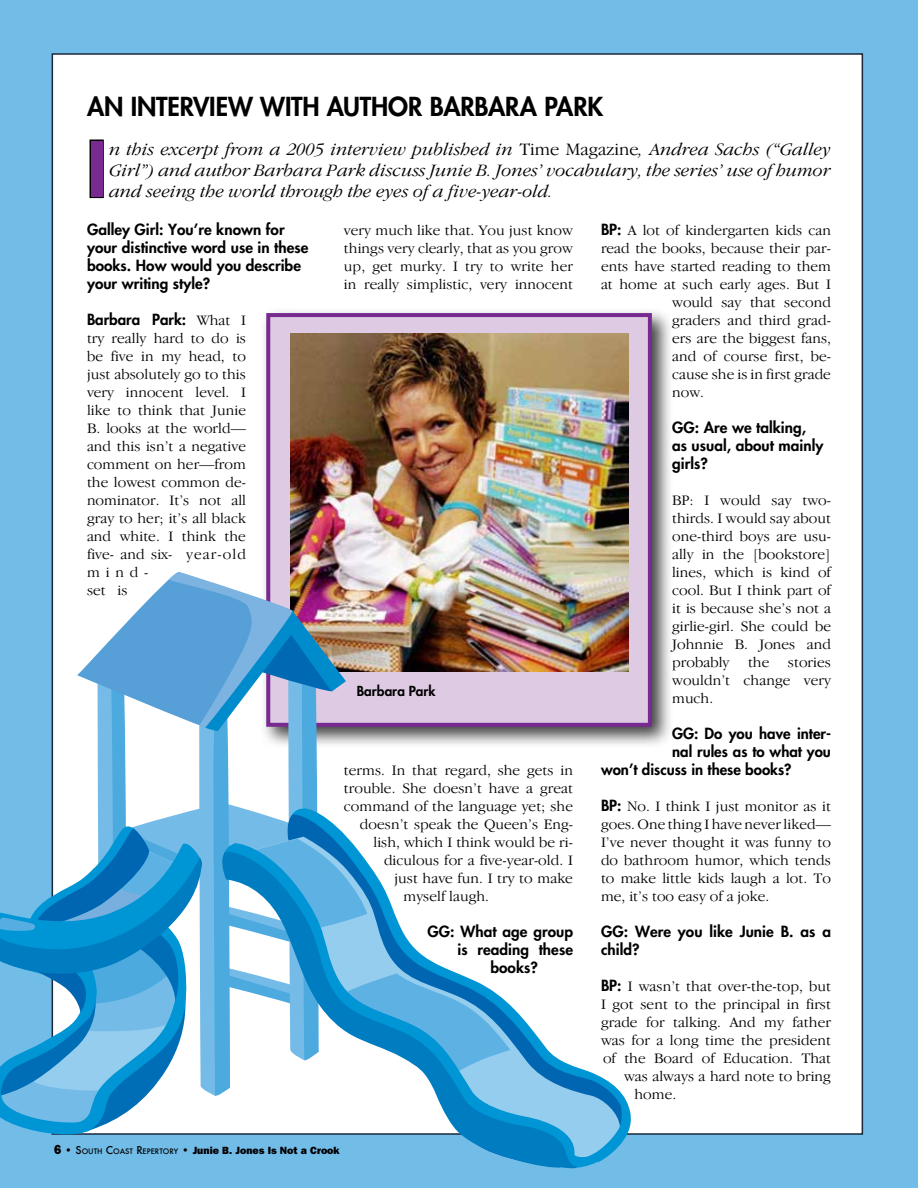
<style>
.page{position:relative;width:918px;height:1188px;background:#72bce8}
.page>*{position:absolute;margin:0;border:0;box-sizing:border-box;transform-origin:0 0}
.t1{font:700 condensed 73.65px "Futura";color:#792a90}
.t2{font:800 25.5px "Futura";letter-spacing:-.01em;color:#000}
.t3{font:italic 300 18px/21px "Garamond IT Cby BT";letter-spacing:.005em;color:#000;text-align:justify}
.t4{font:300 15px/18px "Garamond IT Cby BT";letter-spacing:.005em;color:#000;text-align:justify}
.t5{font:800 15px/18px "Futura";letter-spacing:.005em;color:#000}
.t6{font:800 13.5px "Futura";letter-spacing:.005em;color:#000}
.t7{font:800 10.5px "Franklin Gothic";color:#000}
.s1{font-style:normal}
.s2{font-family:"Garamond IT Cby BT";font-weight:300}
.s3{font-family:"Futura";font-weight:800}
.s4{font-size:13.2px}
.s5{font-family:"Futura";font-weight:500}
.s6{font-family:"Futura";font-weight:500;font-size:7.35px}
</style>
<div class="page">
<div style="left:52px;top:53px;width:811px;height:1082px;background:#fff;border:2px solid #1a283a"></div>
<div style="left:90px;top:140px;width:14px;height:58px;border:3px solid #000"></div>
<div style="left:261px;top:307px;width:413px;height:442px;background:#000;opacity:.75"></div>
<div style="left:268px;top:315px;width:382px;height:410px;background:#decae3"></div>
<div style="left:266px;top:313px;width:386px;height:414px;border:4px solid #792a90"></div>
<img style="left:290px;top:334px;width:339px;height:338px">
<svg style="left:346px;top:837px;width:275px;height:267px"></svg>
<svg style="left:587px;top:1104px;width:44px;height:62px"></svg>
<svg style="left:0;top:572px;width:346px;height:563px"></svg>
<svg style="left:214px;top:844px;width:373px;height:322px;fill:#4caadf"></svg>
<svg style="left:224px;top:843px;width:362px;height:325px"></svg>
<h2 class="t2" style="left:87px;top:89px;width:518px">AN INTERVIEW WITH AUTHOR BARBARA PARK</h2>
<h1 class="t1" style="left:87px;top:122px;width:21px">I</h1>
<p class="t3" style="left:109px;top:138px;width:723px">n this excerpt from a 2005 interview published in <span class="s1">Time Magazine</span>, Andrea Sachs (“Galley Girl”) and author Barbara Park discuss Junie B. Jones’ vocabulary, the series’ use of humor and seeing the world through the eyes of a five-year-old.</p>
<p class="t5" style="left:87px;top:220px;width:223px">Galley Girl: You’re known for your distinctive word use in these books. How would you describe your writing style?</p>
<p class="t5" style="left:87px;top:310px;width:161px">Barbara Park: <span class="s2">What I</span></p>
<p class="t4" style="left:87px;top:329px;width:161px;text-align:left">try really hard to do is be five in my head, to just absolutely go to this very innocent level. I like to think that Junie<br>B. looks at the world— and this isn’t a negative comment on her—from the lowest common de&shy;nominator. It’s not all gray to her; it’s all black and white. I think the five- and six- year-old mind-<br>set is</p>
<p class="t4" style="left:601px;top:221px;width:232px"><span class="s3">BP:</span> A lot of kindergarten kids can</p>
<p class="t4" style="left:601px;top:239px;width:231px">read the books, because their par-</p>
<p class="t4" style="left:601px;top:257px;width:232px">ents have started reading to them</p>
<p class="t4" style="left:601px;top:275px;width:231px">at home at such early ages. But I</p>
<p class="t4" style="left:672px;top:293px;width:160px">would say that second</p>
<p class="t4" style="left:672px;top:311px;width:160px">graders and third grad-</p>
<p class="t4" style="left:672px;top:329px;width:160px">ers are the biggest fans,</p>
<p class="t4" style="left:672px;top:347px;width:160px">and of course first, be-</p>
<p class="t4" style="left:672px;top:365px;width:160px">cause she is in first grade</p>
<p class="t4" style="left:672px;top:383px;width:33px">now.</p>
<p class="t5" style="left:672px;top:418px;width:153px">GG: Are we talking, as usual, about mainly girls?</p>
<p class="t4" style="left:672px;top:491px;width:160px">BP: I would say two&shy;thirds. I would say about one-third boys are usu&shy;ally in the [bookstore] lines, which is kind of cool. But I think part of it is because she’s not a girlie-girl. She could be Johnnie B. Jones and probably the stories wouldn’t change very much.</p>
<p class="t5" style="left:672px;top:724px;width:160px">GG: Do you have inter-</p>
<p class="t5" style="left:672px;top:742px;width:160px">nal rules as to what you</p>
<p class="t5" style="left:601px;top:760px;width:192px">won’t discuss in these books?</p>
<p class="t4" style="left:601px;top:797px;width:232px"><span class="s3">BP:</span> No. I think I just monitor as it goes. One thing I have never liked— I’ve never thought it was funny to do bathroom humor, which tends to make little kids laugh a lot. To me, it’s too easy of a joke.</p>
<p class="t5" style="left:601px;top:922px;width:232px">GG: Were you like Junie B. as a child?</p>
<p class="t4" style="left:601px;top:977px;width:232px"><span class="s3">BP:</span> I wasn’t that over-the-top, but</p>
<p class="t4" style="left:601px;top:995px;width:232px">I got sent to the principal in first</p>
<p class="t4" style="left:601px;top:1013px;width:231px">grade for talking. And my father</p>
<p class="t4" style="left:601px;top:1031px;width:232px">was for a long time the president</p>
<p class="t4" style="left:603px;top:1049px;width:230px">of the Board of Education. That</p>
<p class="t4" style="left:624px;top:1067px;width:208px">was always a hard note to bring</p>
<p class="t4" style="left:635px;top:1085px;width:43px">home.</p>
<p class="t4" style="left:344px;top:221px;width:231px">very much like that. You just know things very clearly, that as you grow up, get murky. I try to write her in really simplistic, very innocent</p>
<p class="t6" style="left:357px;top:682px;width:80px">Barbara Park</p>
<p class="t4" style="left:344px;top:761px;width:230px">terms. In that regard, she gets in</p>
<p class="t4" style="left:344px;top:779px;width:231px">trouble. She doesn’t have a great</p>
<p class="t4" style="left:344px;top:797px;width:231px">command of the language yet; she</p>
<p class="t4" style="left:360px;top:815px;width:215px">doesn’t speak the Queen’s Eng-</p>
<p class="t4" style="left:374px;top:833px;width:201px">lish, which I think would be ri-</p>
<p class="t4" style="left:384px;top:851px;width:191px">diculous for a five-year-old. I</p>
<p class="t4" style="left:394px;top:869px;width:180px">just have fun. I try to make</p>
<p class="t4" style="left:403px;top:887px;width:87px">myself laugh.</p>
<p class="t5" style="left:427px;top:922px;width:147px">GG: What age group</p>
<p class="t5" style="left:458px;top:940px;width:117px">is reading these</p>
<p class="t5" style="left:491px;top:958px;width:49px">books?</p>
<p class="t7" style="left:54px;top:1145px;width:287px"><span class="s4">6</span> <span class="s5">•</span> <span class="s5">S</span><span class="s6">OUTH</span> <span class="s5">C</span><span class="s6">OAST</span> <span class="s5">R</span><span class="s6">EPERTORY</span> <span class="s5">•</span> Junie B. Jones Is Not a Crook</p>
</div>
